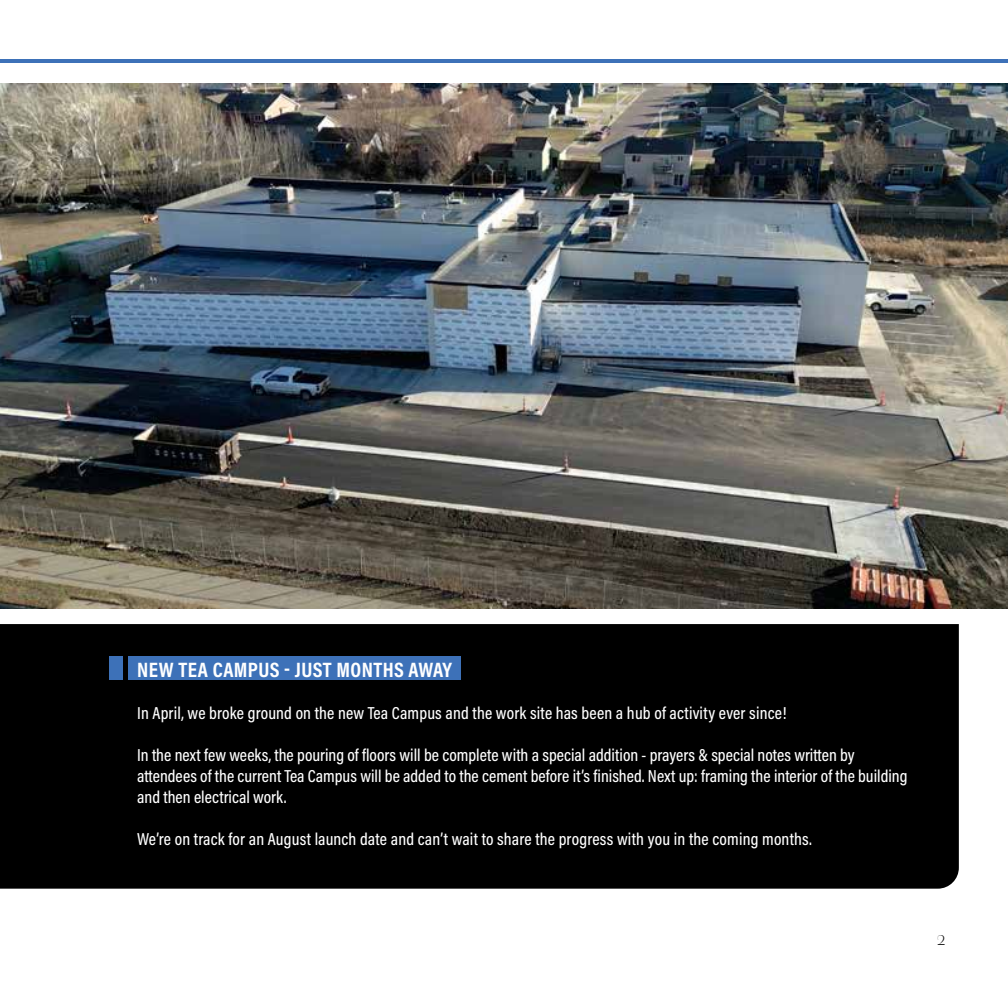
<style>
.page{position:relative;width:1008px;height:1008px;background:#fff}
.page>*{position:absolute;margin:0;border:0;box-sizing:border-box;transform-origin:0 0}
.t1{font:700 21px "Acumin Pro Cond";letter-spacing:.02em;color:#fff}
.t2{font:500 17.5px/21px "Acumin Pro Cond";letter-spacing:.005em;color:#fff}
.t3{font:300 14px "Magnat Poster";color:#000}
</style>
<div class="page">
<div style="left:0;top:624px;width:959px;height:265px;background:#000"></div>
<div style="left:128px;top:657px;width:333px;height:23px;background:#3d71b8"></div>
<img style="left:0;top:83px;width:1008px;height:525px">
<div style="left:109px;top:657px;width:14px;height:23px;background:#3d71b8"></div>
<hr style="left:0;top:60px;width:1008px;height:3px;background:#3d71b8">
<p class="t1" style="left:137px;top:655px;width:316px">NEW TEA CAMPUS - JUST MONTHS AWAY</p>
<p class="t2" style="left:137px;top:702px;width:651px">In April, we broke ground on the new Tea Campus and the work site has been a hub of activity ever since!</p>
<p class="t2" style="left:137px;top:744px;width:772px">In the next few weeks, the pouring of floors will be complete with a special addition - prayers &amp; special notes written by attendees of the current Tea Campus will be added to the cement before it’s finished. Next up: framing the interior of the building and then electrical work.</p>
<p class="t2" style="left:137px;top:828px;width:676px">We’re on track for an August launch date and can’t wait to share the progress with you in the coming months.</p>
<p class="t3" style="left:937px;top:931px;width:9px">2</p>
</div>
